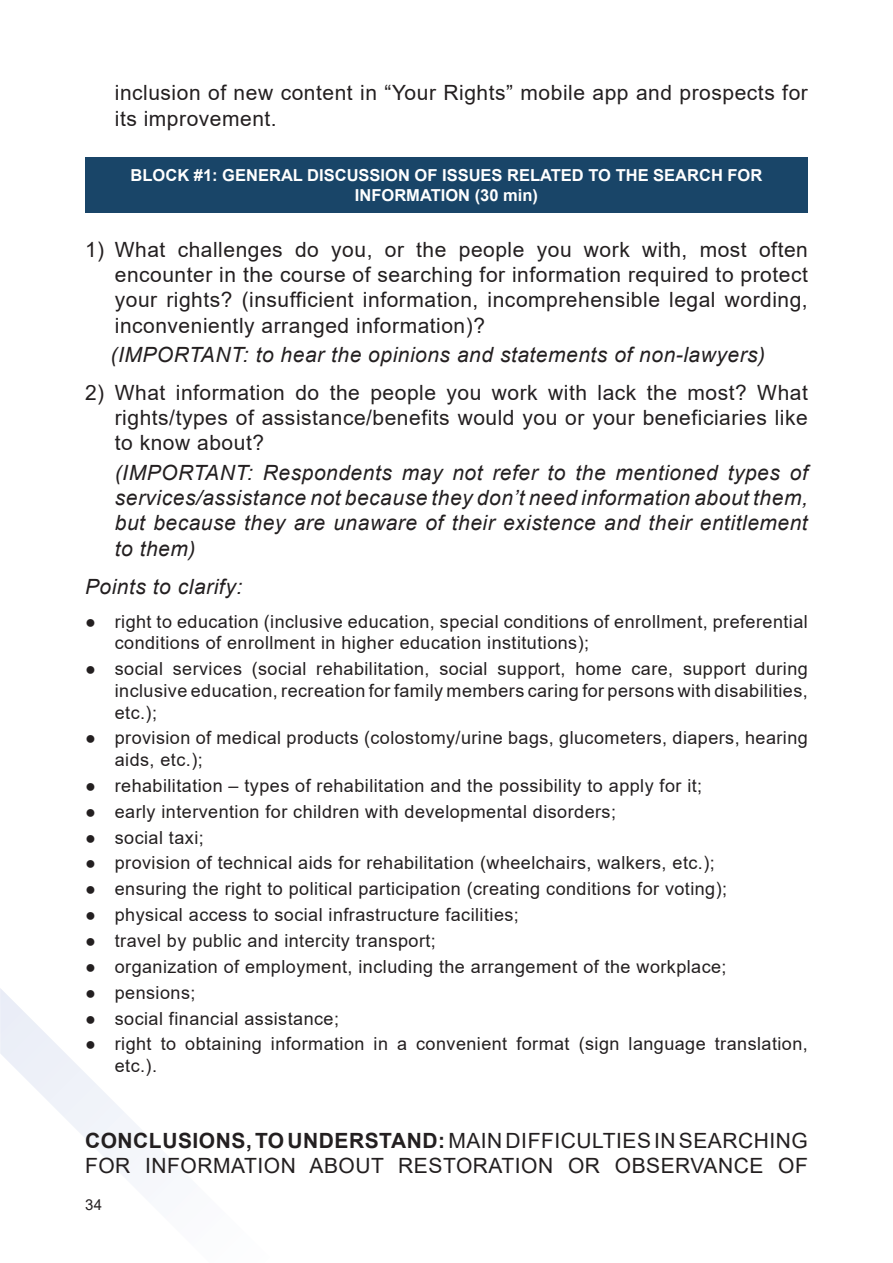
<style>
.page{position:relative;width:893px;height:1263px;background:#fff}
.page>*{position:absolute;margin:0;border:0;box-sizing:border-box;transform-origin:0 0}
.t1{font:21px/25.2px "Arial";letter-spacing:.025em;color:#231f20}
.t2{font:italic 21px/25.2px "Arial";letter-spacing:.025em;color:#231f20;text-align:justify}
.t3{font:18px/21.6px "Arial";letter-spacing:.025em;color:#231f20}
.t4{font:700 16.5px/19.8px "Arial";color:#fff;text-align:center}
.t5{font:15px "Arial";color:#231f20}
.s1{font-weight:700}
</style>
<div class="page">
<svg style="left:0;top:988px;width:153px;height:186px"></svg>
<div style="left:85px;top:157px;width:723px;height:55px;background:#194568"></div>
<p class="t1" style="left:115px;top:80px;width:694px">inclusion of new content in “Your Rights” mobile app and prospects for its improvement.</p>
<p class="t4" style="left:131px;top:165px;width:633px">BLOCK #1: GENERAL DISCUSSION OF ISSUES RELATED TO THE SEARCH FOR<br>INFORMATION (30 min)</p>
<p class="t1" style="left:115px;top:237px;width:695px;text-align:justify;text-indent:-30px">1) What challenges do you, or the people you work with, most often encounter in the course of searching for information required to protect your rights? (insufficient information, incomprehensible legal wording, inconveniently arranged information)?</p>
<p class="t2" style="left:111px;top:342px;width:656px">(IMPORTANT: to hear the opinions and statements of non-lawyers)</p>
<p class="t1" style="left:115px;top:380px;width:695px;text-align:justify;text-indent:-30px">2) What information do the people you work with lack the most? What rights/types of assistance/benefits would you or your beneficiaries like to know about?</p>
<p class="t2" style="left:115px;top:460px;width:695px">(IMPORTANT: Respondents may not refer to the mentioned types of services/assistance not because they don’t need information about them, but because they are unaware of their existence and their entitlement to them)</p>
<p class="t2" style="left:85px;top:574px;width:159px">Points to clarify:</p>
<p class="t3" style="left:115px;top:611px;width:694px;text-indent:-30px">● right to education (inclusive education, special conditions of enrollment, preferential conditions of enrollment in higher education institutions);</p>
<p class="t3" style="left:115px;top:658px;width:694px;text-align:justify;text-indent:-30px">● social services (social rehabilitation, social support, home care, support during inclusive education, recreation for family members caring for persons with disabilities, etc.);</p>
<p class="t3" style="left:115px;top:727px;width:694px;text-indent:-30px">● provision of medical products (colostomy/urine bags, glucometers, diapers, hearing aids, etc.);</p>
<p class="t3" style="left:85px;top:775px;width:619px">● rehabilitation – types of rehabilitation and the possibility to apply for it;</p>
<p class="t3" style="left:85px;top:800px;width:532px">● early intervention for children with developmental disorders;</p>
<p class="t3" style="left:85px;top:826px;width:120px">● social taxi;</p>
<p class="t3" style="left:85px;top:852px;width:631px">● provision of technical aids for rehabilitation (wheelchairs, walkers, etc.);</p>
<p class="t3" style="left:85px;top:878px;width:644px">● ensuring the right to political participation (creating conditions for voting);</p>
<p class="t3" style="left:85px;top:904px;width:435px">● physical access to social infrastructure facilities;</p>
<p class="t3" style="left:85px;top:930px;width:352px">● travel by public and intercity transport;</p>
<p class="t3" style="left:85px;top:955px;width:643px">● organization of employment, including the arrangement of the workplace;</p>
<p class="t3" style="left:85px;top:981px;width:112px">● pensions;</p>
<p class="t3" style="left:85px;top:1007px;width:255px">● social financial assistance;</p>
<p class="t3" style="left:115px;top:1033px;width:694px;text-indent:-30px">● right to obtaining information in a convenient format (sign language translation, etc.).</p>
<p class="t1" style="left:85px;top:1128px;width:724px"><span class="s1">CONCLUSIONS, TO UNDERSTAND:</span> MAIN DIFFICULTIES IN SEARCHING<br>FOR INFORMATION ABOUT RESTORATION OR OBSERVANCE OF</p>
<p class="t5" style="left:85px;top:1194px;width:19px">34</p>
</div>
